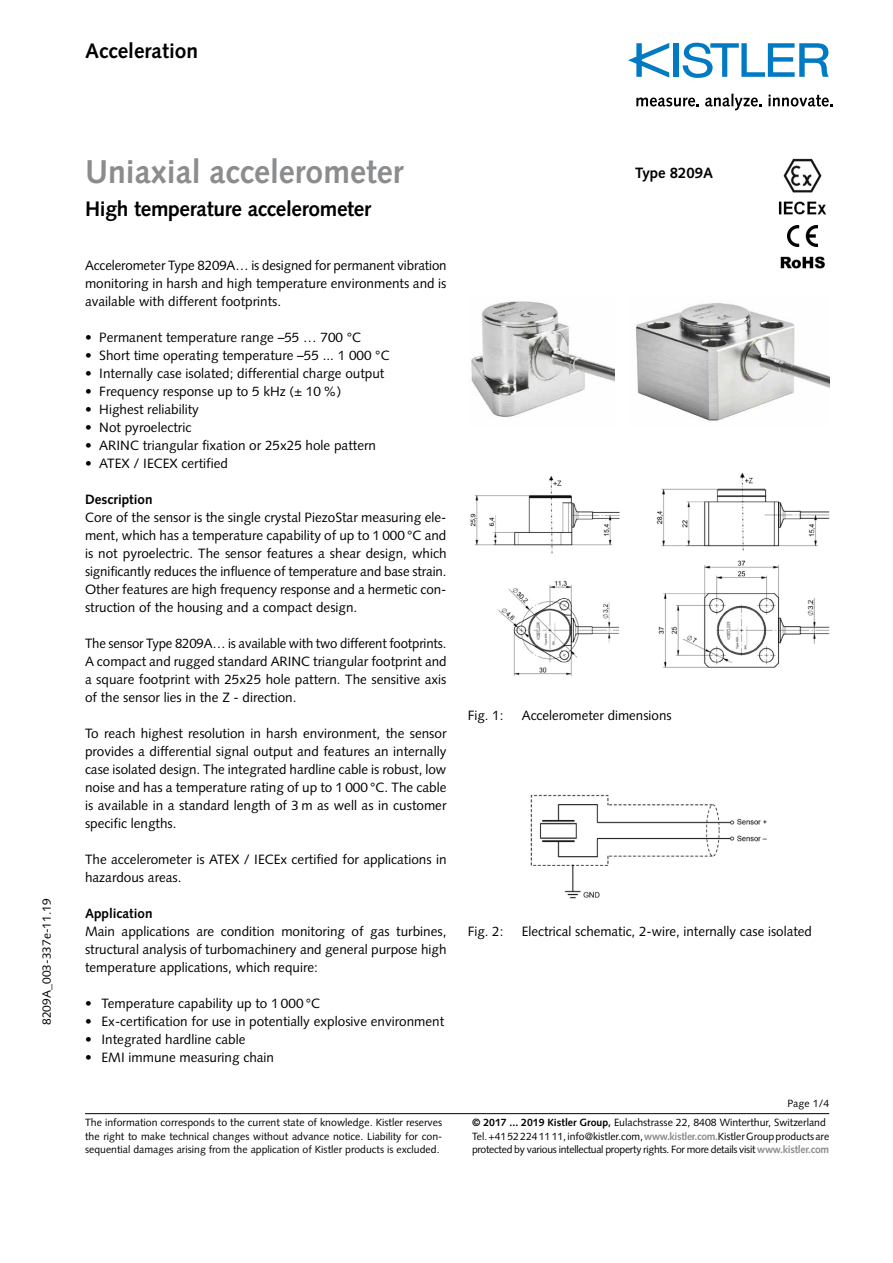
<style>
.page{position:relative;width:893px;height:1263px;background:#fff}
.page>*{position:absolute;margin:0;border:0;box-sizing:border-box;transform-origin:0 0}
.t1{font:700 33px "Syntax LT Std";color:#8a8c8e}
.t2{font:700 21px "Syntax LT Std";letter-spacing:-.015em;color:#000}
.t3{font:700 15px "Syntax LT Std";color:#000}
.t4{font:13.5px/18px "Syntax LT Std";color:#000;text-align:justify}
.t5{font:700 13.5px "Syntax LT Std";color:#000}
.t6{font:12px "Syntax LT Std";color:#000}
.t7{font:10.5px/13.5px "Syntax LT Std";color:#000}
.s1{font-weight:700}
.s2{font-weight:700;color:#8a8c8e}
</style>
<div class="page">
<hr style="left:85px;top:1113px;width:744px;height:1px;background:#000">
<div style="left:673px;top:43px;width:6px;height:34px;background:#007ac2"></div>
<svg style="left:683px;top:43px;width:146px;height:35px"></svg>
<svg style="left:628px;top:43px;width:41px;height:35px"></svg>
<svg style="left:636px;top:98px;width:63px;height:9px"></svg>
<svg style="left:705px;top:94px;width:57px;height:16px"></svg>
<svg style="left:768px;top:95px;width:65px;height:12px"></svg>
<img style="left:471px;top:301px;width:144px;height:116px">
<img style="left:636px;top:303px;width:193px;height:118px">
<img style="left:470px;top:473px;width:359px;height:203px">
<img style="left:530px;top:794px;width:237px;height:105px">
<img style="left:788px;top:225px;width:30px;height:22px">
<img style="left:783px;top:159px;width:39px;height:34px">
<img style="left:778px;top:201px;width:49px;height:14px">
<img style="left:780px;top:256px;width:46px;height:13px">
<h2 class="t2" style="left:85px;top:39px;width:115px">Acceleration</h2>
<p class="t6" style="left:39px;top:1025px;width:128px;rotate:-90deg">8209A_003-337e-11.19</p>
<h1 class="t1" style="left:85px;top:152px;width:320px">Uniaxial accelerometer</h1>
<h2 class="t2" style="left:85px;top:197px;width:288px">High temperature accelerometer</h2>
<p class="t4" style="left:85px;top:256px;width:363px">Accelerometer Type 8209A… is designed for permanent vibration monitoring in harsh and high temperature environments and is available with different footprints.</p>
<p class="t4" style="left:85px;top:328px;width:278px">• Permanent temperature range –55 … 700 °C</p>
<p class="t4" style="left:85px;top:346px;width:306px">• Short time operating temperature –55 ... 1 000 °C</p>
<p class="t4" style="left:85px;top:364px;width:301px">• Internally case isolated; differential charge output</p>
<p class="t4" style="left:85px;top:382px;width:258px">• Frequency response up to 5 kHz (± 10 %)</p>
<p class="t4" style="left:85px;top:400px;width:115px">• Highest reliability</p>
<p class="t4" style="left:85px;top:418px;width:108px">• Not pyroelectric</p>
<p class="t4" style="left:85px;top:436px;width:293px">• ARINC triangular fixation or 25x25 hole pattern</p>
<p class="t4" style="left:85px;top:454px;width:145px">• ATEX / IECEX certified</p>
<p class="t5" style="left:85px;top:492px;width:69px">Description</p>
<p class="t4" style="left:85px;top:508px;width:363px">Core of the sensor is the single crystal PiezoStar measuring ele&shy;ment, which has a temperature capability of up to 1 000 °C and is not pyroelectric. The sensor features a shear design, which significantly reduces the influence of temperature and base strain.<br>Other features are high frequency response and a hermetic con&shy;struction of the housing and a compact design.</p>
<p class="t4" style="left:85px;top:634px;width:363px">The sensor Type 8209A… is available with two different footprints.<br>A compact and rugged standard ARINC triangular footprint and a square footprint with 25x25 hole pattern. The sensitive axis of the sensor lies in the Z - direction.</p>
<p class="t4" style="left:85px;top:724px;width:363px">To reach highest resolution in harsh environment, the sensor provides a differential signal output and features an internally case isolated design. The integrated hardline cable is robust, low noise and has a temperature rating of up to 1 000 °C. The cable is available in a standard length of 3 m as well as in customer specific lengths.</p>
<p class="t4" style="left:85px;top:850px;width:363px">The accelerometer is ATEX / IECEx certified for applications in hazardous areas.</p>
<p class="t5" style="left:85px;top:906px;width:69px">Application</p>
<p class="t4" style="left:85px;top:922px;width:363px">Main applications are condition monitoring of gas turbines, structural analysis of turbomachinery and general purpose high temperature applications, which require:</p>
<p class="t4" style="left:85px;top:994px;width:237px">• Temperature capability up to 1 000 °C</p>
<p class="t4" style="left:85px;top:1012px;width:361px">• Ex-certification for use in potentially explosive environment</p>
<p class="t4" style="left:85px;top:1030px;width:162px">• Integrated hardline cable</p>
<p class="t4" style="left:85px;top:1048px;width:191px">• EMI immune measuring chain</p>
<p class="t7" style="left:85px;top:1116px;width:359px;text-align:justify">The information corresponds to the current state of knowledge. Kistler reserves the right to make technical changes without advance notice. Liability for con&shy;sequential damages arising from the application of Kistler products is excluded.</p>
<p class="t3" style="left:635px;top:164px;width:80px">Type 8209A</p>
<p class="t4" style="left:468px;top:706px;width:37px">Fig. 1:</p>
<p class="t4" style="left:522px;top:706px;width:151px">Accelerometer dimensions</p>
<p class="t4" style="left:468px;top:922px;width:37px">Fig. 2:</p>
<p class="t4" style="left:522px;top:922px;width:292px">Electrical schematic, 2-wire, internally case isolated</p>
<p class="t7" style="left:787px;top:1097px;width:43px">Page 1/4</p>
<p class="t7" style="left:472px;top:1116px;width:359px"><span class="s1">© 2017 ... 2019 Kistler Group,</span> Eulachstrasse 22, 8408 Winterthur, Switzerland<br>Tel. +41 52 224 11 11, info@kistler.com, <span class="s2">www.kistler.com.</span>Kistler Group products are protected by various intellectual property rights. For more details visit <span class="s2">www.kistler.com</span></p>
</div>
